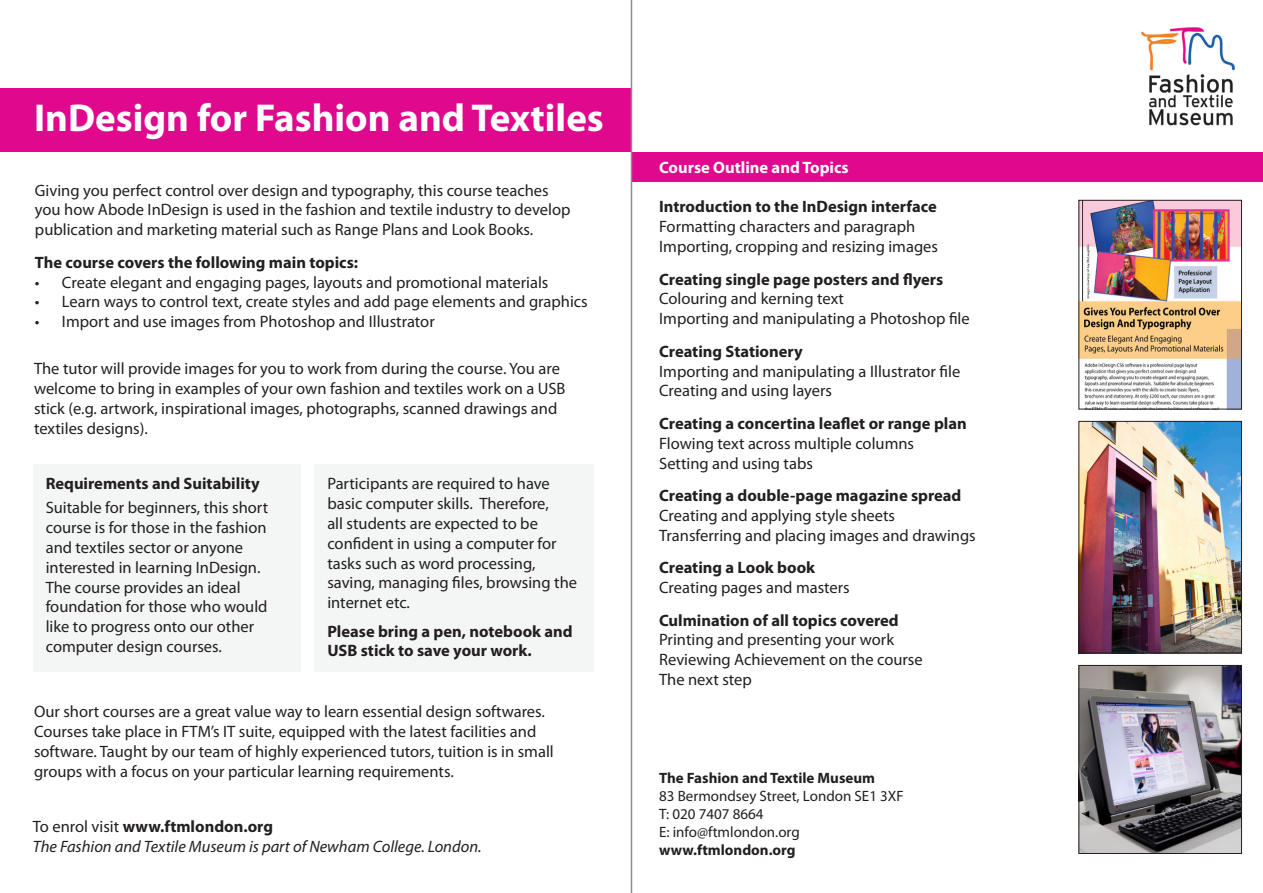
<style>
.page{position:relative;width:1263px;height:893px;background:#fff}
.page>*{position:absolute;margin:0;border:0;box-sizing:border-box;transform-origin:0 0}
.t1{font:700 39px "Myriad Pro";color:#fff}
.t2{font:16.5px/19.8px "Myriad Pro";color:#231f20}
.t3{font:700 16.5px/19.8px "Myriad Pro";color:#231f20}
.t4{font:italic 16.5px "Myriad Pro";color:#231f20}
.t5{font:700 16.5px "Myriad Pro";color:#fff}
.t6{font:15px "Myriad Pro";color:#231f20}
.t7{font:700 15px "Myriad Pro";color:#231f20}
.s1{font-weight:400}
</style>
<div class="page">
<img style="left:1141px;top:27px;width:94px;height:99px">
<div style="left:0;top:88px;width:631px;height:64px;background:#e0088c"></div>
<div style="left:631px;top:152px;width:632px;height:30px;background:#e0088c"></div>
<hr style="left:631px;top:0;width:1px;height:893px;background:#8a8c8f">
<img style="left:1081px;top:202px;width:159px;height:205px">
<div style="left:1079px;top:200px;width:163px;height:209px;border:1px solid #231f20"></div>
<img style="left:1081px;top:423px;width:159px;height:228px">
<div style="left:1079px;top:421px;width:163px;height:232px;border:1px solid #231f20"></div>
<img style="left:1081px;top:667px;width:159px;height:185px">
<div style="left:1079px;top:665px;width:163px;height:189px;border:1px solid #231f20"></div>
<div style="left:33px;top:464px;width:268px;height:208px;background:#f4f5f5"></div>
<div style="left:315px;top:464px;width:279px;height:208px;background:#f4f5f5"></div>
<p class="t1" style="left:34px;top:92px;width:571px">InDesign for Fashion and Textiles</p>
<p class="t2" style="left:35px;top:180px;width:537px">Giving you perfect control over design and typography, this course teaches you how Abode InDesign is used in the fashion and textile industry to develop publication and marketing material such as Range Plans and Look Books.</p>
<p class="t3" style="left:35px;top:252px;width:325px">The course covers the following main topics:</p>
<p class="t2" style="left:35px;top:272px;width:515px">• Create elegant and engaging pages, layouts and promotional materials</p>
<p class="t2" style="left:35px;top:292px;width:554px">• Learn ways to control text, create styles and add page elements and graphics</p>
<p class="t2" style="left:35px;top:311px;width:401px">• Import and use images from Photoshop and Illustrator</p>
<p class="t2" style="left:34px;top:359px;width:533px">The tutor will provide images for you to work from during the course. You are welcome to bring in examples of your own fashion and textiles work on a USB stick (e.g. artwork, inspirational images, photographs, scanned drawings and textiles designs).</p>
<p class="t3" style="left:46px;top:473px;width:215px">Requirements and Suitability</p>
<p class="t2" style="left:46px;top:498px;width:224px">Suitable for beginners, this short course is for those in the fashion and textiles sector or anyone interested in learning InDesign.<br>The course provides an ideal foundation for those who would like to progress onto our other computer design courses.</p>
<p class="t2" style="left:327px;top:474px;width:251px">Participants are required to have basic computer skills. Therefore,<br>all students are expected to be confident in using a computer for tasks such as word processing, saving, managing files, browsing the internet etc.</p>
<p class="t3" style="left:327px;top:620px;width:247px">Please bring a pen, notebook and<br>USB stick to save your work.</p>
<p class="t2" style="left:34px;top:702px;width:521px">Our short courses are a great value way to learn essential design softwares.<br>Courses take place in FTM’s IT suite, equipped with the latest facilities and software. Taught by our team of highly experienced tutors, tuition is in small groups with a focus on your particular learning requirements.</p>
<p class="t3" style="left:33px;top:816px;width:242px"><span class="s1">To enrol visit</span> www.ftmlondon.org</p>
<p class="t4" style="left:33px;top:836px;width:450px">The Fashion and Textile Museum is part of Newham College. London.</p>
<p class="t5" style="left:659px;top:157px;width:191px">Course Outline and Topics</p>
<p class="t3" style="left:659px;top:196px;width:279px">Introduction to the InDesign interface</p>
<p class="t2" style="left:659px;top:217px;width:258px">Formatting characters and paragraph</p>
<p class="t2" style="left:659px;top:236px;width:280px">Importing, cropping and resizing images</p>
<p class="t3" style="left:659px;top:269px;width:286px">Creating single page posters and flyers</p>
<p class="t2" style="left:659px;top:289px;width:186px">Colouring and kerning text</p>
<p class="t2" style="left:659px;top:309px;width:312px">Importing and manipulating a Photoshop file</p>
<p class="t3" style="left:659px;top:341px;width:145px">Creating Stationery</p>
<p class="t2" style="left:659px;top:361px;width:303px">Importing and manipulating a Illustrator file</p>
<p class="t2" style="left:659px;top:381px;width:174px">Creating and using layers</p>
<p class="t3" style="left:659px;top:413px;width:309px">Creating a concertina leaflet or range plan</p>
<p class="t2" style="left:659px;top:433px;width:256px">Flowing text across multiple columns</p>
<p class="t2" style="left:659px;top:453px;width:155px">Setting and using tabs</p>
<p class="t3" style="left:659px;top:485px;width:304px">Creating a double-page magazine spread</p>
<p class="t2" style="left:659px;top:505px;width:237px">Creating and applying style sheets</p>
<p class="t2" style="left:659px;top:525px;width:318px">Transferring and placing images and drawings</p>
<p class="t3" style="left:659px;top:557px;width:158px">Creating a Look book</p>
<p class="t2" style="left:659px;top:577px;width:192px">Creating pages and masters</p>
<p class="t3" style="left:659px;top:610px;width:241px">Culmination of all topics covered</p>
<p class="t2" style="left:659px;top:630px;width:236px">Printing and presenting your work</p>
<p class="t2" style="left:659px;top:650px;width:265px">Reviewing Achievement on the course</p>
<p class="t2" style="left:659px;top:669px;width:94px">The next step</p>
<p class="t7" style="left:659px;top:768px;width:217px">The Fashion and Textile Museum</p>
<p class="t6" style="left:659px;top:786px;width:246px">83 Bermondsey Street, London SE1 3XF</p>
<p class="t6" style="left:659px;top:804px;width:106px">T: 020 7407 8664</p>
<p class="t6" style="left:659px;top:822px;width:142px">E: info@ftmlondon.org</p>
<p class="t7" style="left:659px;top:840px;width:138px">www.ftmlondon.org</p>
</div>
